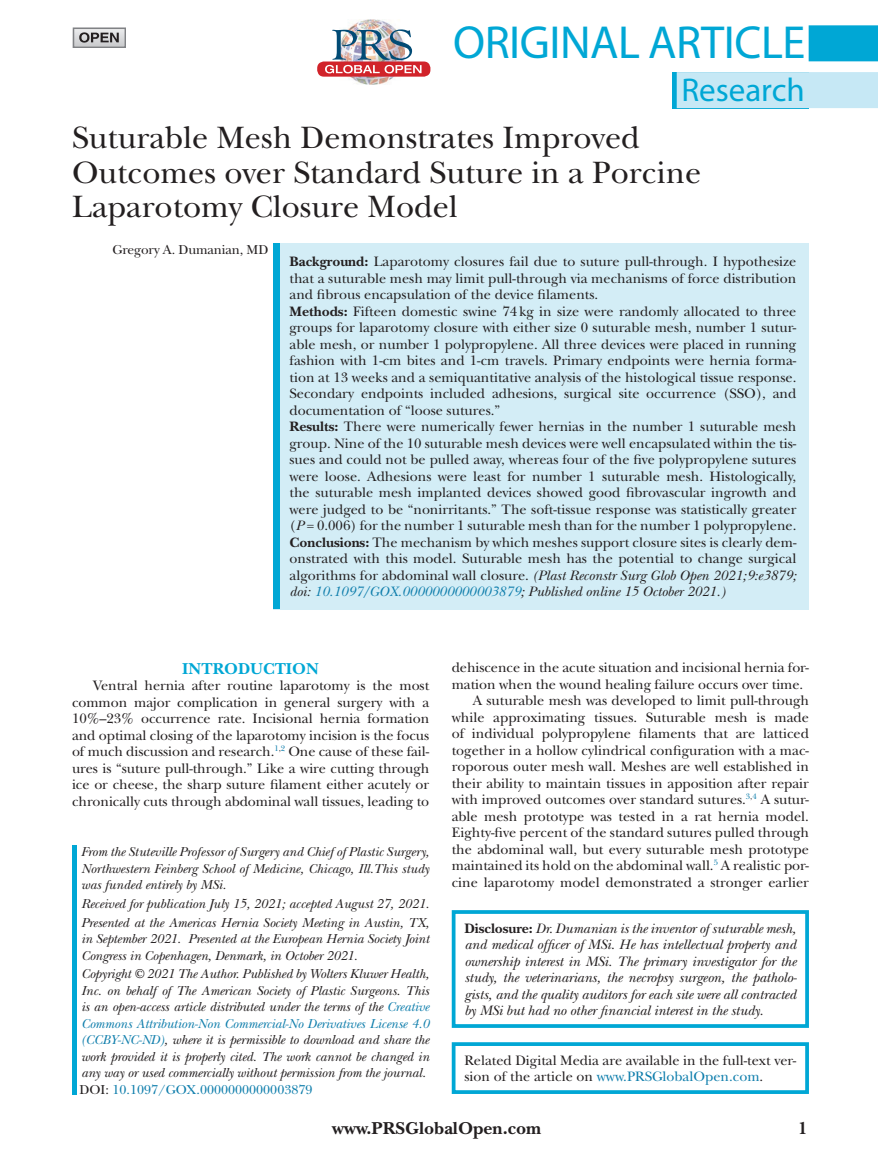
<style>
.page{position:relative;width:878px;height:1175px;background:#fff}
.page>*{position:absolute;margin:0;border:0;box-sizing:border-box;transform-origin:0 0}
.t1{font:46.5px "Myriad Pro";letter-spacing:-.01em;color:#00a7d5}
.t2{font:33px "Myriad Pro";color:#00a7d5}
.t3{font:32.25px/34.5px "New Baskerville Std";color:#231f20}
.t4{font:700 18px "New Baskerville Std";color:#231f20}
.t5{font:700 16.5px "New Baskerville Std";color:#00a7d5}
.t6{font:14.25px/16.5px "New Baskerville Std";color:#231f20}
.t7{font:italic 14.25px/16.5px "New Baskerville Std";letter-spacing:-.005em;color:#231f20;text-align:justify}
.t8{font:italic 13.5px/16.5px "New Baskerville Std";letter-spacing:-.005em;color:#231f20}
.t9{font:13.5px "New Baskerville Std";letter-spacing:-.01em;color:#231f20}
.s1{font-weight:700}
.s2{font-style:italic}
.s3{font-style:italic;color:#0f7eac}
.s4{color:#0f7eac}
.s5{font-style:normal}
.s6{font-style:normal;color:#0f7eac}
.s7{font-weight:700;font-style:normal}
</style>
<div class="page">
<div style="left:73px;top:28px;width:52px;height:20px;border:2px solid #808285"></div>
<svg style="left:79px;top:32px;width:40px;height:11px"></svg>
<div style="left:452px;top:1042px;width:356px;height:52px;border:4px solid #00a7d5"></div>
<div style="left:452px;top:910px;width:356px;height:117px;border:4px solid #00a7d5"></div>
<div style="left:672px;top:72px;width:137px;height:36px;background:#00a7d5"></div>
<div style="left:676px;top:72px;width:202px;height:36px;background:#c6e8f5"></div>
<hr style="left:72px;top:845px;width:4px;height:50px;background:#00a7d5">
<hr style="left:72px;top:895px;width:4px;height:18px;background:#00a7d5">
<hr style="left:72px;top:913px;width:4px;height:52px;background:#00a7d5">
<hr style="left:72px;top:965px;width:4px;height:118px;background:#00a7d5">
<hr style="left:72px;top:1081px;width:4px;height:13px;background:#00a7d5">
<div style="left:274px;top:126px;width:534px;height:483px;background:#d3edf6"></div>
<div style="left:274px;top:244px;width:6px;height:60px;background:#00a7d5"></div>
<div style="left:274px;top:293px;width:6px;height:126px;background:#00a7d5"></div>
<div style="left:274px;top:409px;width:6px;height:126px;background:#00a7d5"></div>
<div style="left:274px;top:524px;width:6px;height:85px;background:#00a7d5"></div>
<div style="left:72px;top:126px;width:736px;height:116px;background:#fff"></div>
<div style="left:808px;top:25px;width:70px;height:36px;background:#00a7d5"></div>
<img style="left:348px;top:20px;width:48px;height:64px">
<svg style="left:317px;top:61px;width:113px;height:16px"></svg>
<img style="left:325px;top:29px;width:96px;height:44px">
<h1 class="t1" style="left:453px;top:14px;width:354px">Original Article</h1>
<h2 class="t2" style="left:681px;top:69px;width:125px">Research</h2>
<h3 class="t3" style="left:72px;top:121px;width:630px">Suturable Mesh Demonstrates Improved<br>Outcomes over Standard Suture in a Porcine<br>Laparotomy Closure Model</h3>
<p class="t9" style="left:112px;top:241px;width:157px">Gregory A. Dumanian, MD</p>
<p class="t6" style="left:289px;top:253px;width:508px"><span class="s1">Background:</span> Laparotomy closures fail due to suture pull-through. I hypothesize that a suturable mesh may limit pull-through via mechanisms of force distribution and fibrous encapsulation of the device filaments.<br><span class="s1">Methods:</span> Fifteen domestic swine 74kg in size were randomly allocated to three groups for laparotomy closure with either size 0 suturable mesh, number 1 sutur&shy;able mesh, or number 1 polypropylene. All three devices were placed in running fashion with 1-cm bites and 1-cm travels. Primary endpoints were hernia forma&shy;tion at 13 weeks and a semiquantitative analysis of the histological tissue response.<br>Secondary endpoints included adhesions, surgical site occurrence (SSO), and documentation of “loose sutures.”<br><span class="s1">Results:</span> There were numerically fewer hernias in the number 1 suturable mesh group. Nine of the 10 suturable mesh devices were well encapsulated within the tis&shy;sues and could not be pulled away, whereas four of the five polypropylene sutures were loose. Adhesions were least for number 1 suturable mesh. Histologically, the suturable mesh implanted devices showed good fibrovascular ingrowth and were judged to be “nonirritants.” The soft-tissue response was statistically greater (<span class="s2">P</span> = 0.006) for the number 1 suturable mesh than for the number 1 polypropylene.<br><span class="s1">Conclusions:</span> The mechanism by which meshes support closure sites is clearly dem&shy;onstrated with this model. Suturable mesh has the potential to change surgical algorithms for abdominal wall closure. <span class="s2">(Plast Reconstr Surg Glob Open 2021;9:e3879; doi:</span> <span class="s3">10.1097/GOX.0000000000003879</span><span class="s2">; Published online 15 October 2021.)</span></p>
<p class="t5" style="left:182px;top:658px;width:138px">INTRODUCTION</p>
<p class="t6" style="left:72px;top:677px;width:359px;text-align:justify;text-indent:21px">Ventral hernia after routine laparotomy is the most common major complication in general surgery with a 10%–23% occurrence rate. Incisional hernia formation and optimal closing of the laparotomy incision is the focus of much discussion and research.<sup>1</sup><sup>,</sup><sup>2</sup> One cause of these fail&shy;ures is “suture pull-through.” Like a wire cutting through ice or cheese, the sharp suture filament either acutely or chronically cuts through abdominal wall tissues, leading to</p>
<p class="t8" style="left:81px;top:843px;width:350px;text-align:justify">From the Stuteville Professor of Surgery and Chief of Plastic Surgery, Northwestern Feinberg School of Medicine, Chicago, Ill.This study was funded entirely by MSi.</p>
<p class="t8" style="left:81px;top:894px;width:350px;line-height:18.8px">Received for publication July 15, 2021; accepted August 27, 2021.<br>Presented at the Americas Hernia Society Meeting in Austin, TX,</p>
<p class="t8" style="left:81px;top:930px;width:350px">in September 2021. Presented at the European Hernia Society Joint<br>Congress in Copenhagen, Denmark, in October 2021.</p>
<p class="t8" style="left:80px;top:965px;width:351px">Copyright © 2021 The Author. Published by Wolters Kluwer Health, Inc. on behalf of The American Society of Plastic Surgeons. This is an open-access article distributed under the terms of the <span class="s4">Creative Commons Attribution-Non Commercial-No Derivatives License 4.0 (CCBY-NC-ND)</span>, where it is permissible to download and share the work provided it is properly cited. The work cannot be changed in any way or used commercially without permission from the journal.<br><span class="s5">DOI:</span> <span class="s6">10.1097/GOX.0000000000003879</span></p>
<p class="t6" style="left:452px;top:659px;width:359px">dehiscence in the acute situation and incisional hernia for-</p>
<p class="t6" style="left:452px;top:676px;width:353px">mation when the wound healing failure occurs over time.</p>
<p class="t6" style="left:473px;top:692px;width:338px">A suturable mesh was developed to limit pull-through</p>
<p class="t6" style="left:452px;top:709px;width:358px">while approximating tissues. Suturable mesh is made</p>
<p class="t6" style="left:452px;top:725px;width:359px">of individual polypropylene filaments that are latticed</p>
<p class="t6" style="left:452px;top:742px;width:359px">together in a hollow cylindrical configuration with a mac-</p>
<p class="t6" style="left:452px;top:758px;width:359px">roporous outer mesh wall. Meshes are well established in</p>
<p class="t6" style="left:452px;top:775px;width:359px">their ability to maintain tissues in apposition after repair</p>
<p class="t6" style="left:452px;top:791px;width:359px">with improved outcomes over standard sutures.<sup>3</sup><sup>,</sup><sup>4</sup> A sutur-</p>
<p class="t6" style="left:451px;top:808px;width:358px">able mesh prototype was tested in a rat hernia model.</p>
<p class="t6" style="left:451px;top:824px;width:359px">Eighty-five percent of the standard sutures pulled through</p>
<p class="t6" style="left:451px;top:841px;width:359px">the abdominal wall, but every suturable mesh prototype</p>
<p class="t6" style="left:451px;top:857px;width:359px">maintained its hold on the abdominal wall.<sup>5</sup> A realistic por-</p>
<p class="t6" style="left:452px;top:874px;width:359px">cine laparotomy model demonstrated a stronger earlier</p>
<p class="t7" style="left:464px;top:919px;width:334px"><span class="s7">Disclosure:</span> Dr. Dumanian is the inventor of suturable mesh, and medical officer of MSi. He has intellectual property and ownership interest in MSi. The primary investigator for the study, the veterinarians, the necropsy surgeon, the patholo&shy;gists, and the quality auditors for each site were all contracted by MSi but had no other financial interest in the study.</p>
<p class="t6" style="left:464px;top:1051px;width:333px">Related Digital Media are available in the full-text ver&shy;sion of the article on <span class="s4">www.PRSGlobalOpen.com</span>.</p>
<p class="t4" style="left:332px;top:1118px;width:210px">www.PRSGlobalOpen.com</p>
<p class="t4" style="left:798px;top:1118px;width:11px">1</p>
</div>
